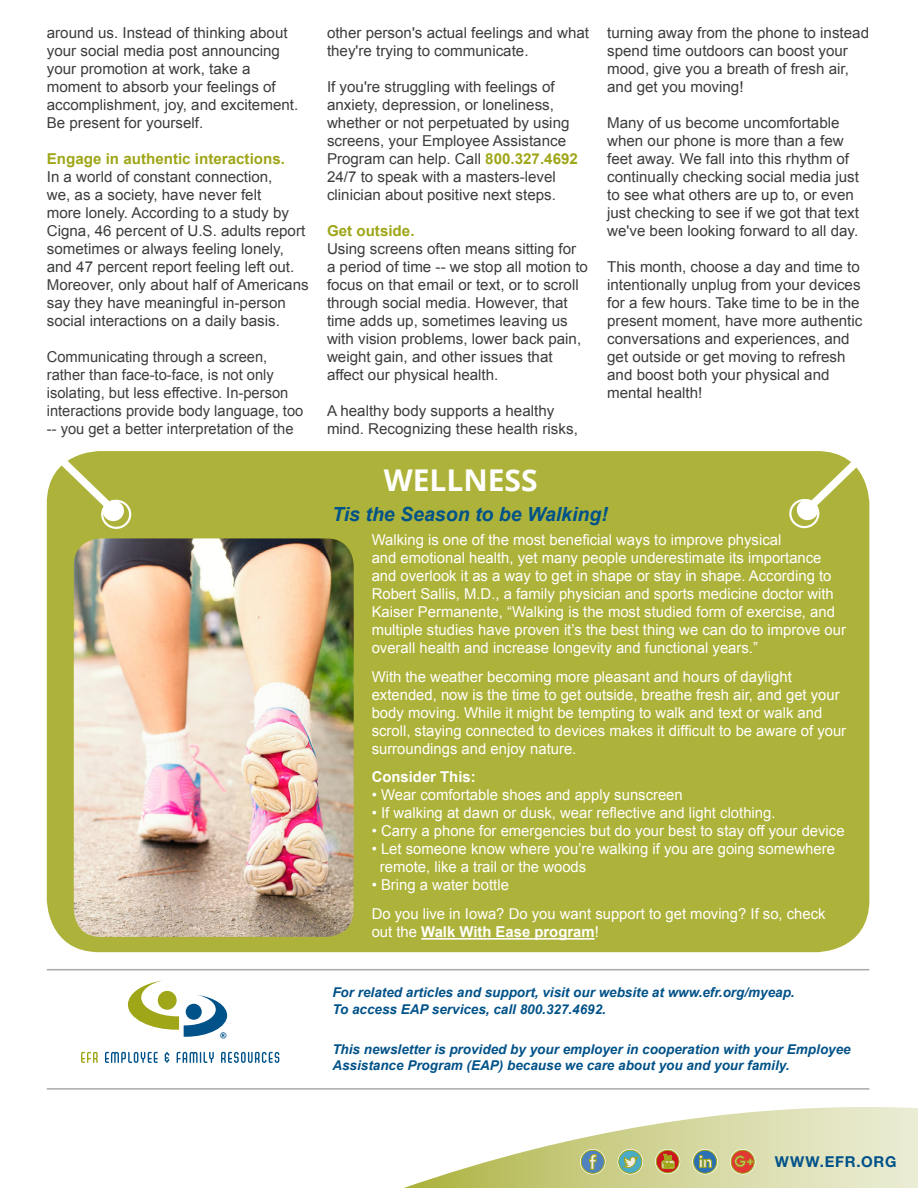
<style>
.page{position:relative;width:918px;height:1188px;background:#fff}
.page>*{position:absolute;margin:0;border:0;box-sizing:border-box;transform-origin:0 0}
.t1{font:700 30px "Open Sans";color:#fff}
.t2{font:italic 700 19.5px "Arial";color:#005288}
.t3{font:15px/18px "Arial";color:#3c3d3e}
.t4{font:15px/18px "Arial";color:#fff}
.t5{font:700 15px "Arial";color:#9fa617}
.t6{font:700 15px "Arial";color:#fff}
.t7{font:700 15px "Helvetica Neue";letter-spacing:.05em;color:#005288}
.t8{font:italic 700 13.5px/16.5px "Arial";color:#005288}
.t9{font:700 8.25px "Gill Sans";color:#005288}
.s1{font-weight:700;color:#9fa617}
.s2{font-weight:400}
</style>
<div class="page">
<hr style="left:47px;top:969px;width:822px;height:1px;background:#a7a9ac">
<hr style="left:47px;top:1088px;width:822px;height:2px;background:#a7a9ac">
<svg style="left:81px;top:1052px;width:17px;height:11px"></svg>
<svg style="left:105px;top:1052px;width:53px;height:11px"></svg>
<svg style="left:165px;top:1052px;width:4px;height:11px"></svg>
<svg style="left:177px;top:1052px;width:37px;height:11px"></svg>
<svg style="left:221px;top:1052px;width:58px;height:11px"></svg>
<svg style="left:128px;top:980px;width:99px;height:57px"></svg>
<div style="left:186px;top:1004px;width:16px;height:16px;background:#005288;border-radius:50%"></div>
<div style="left:47px;top:451px;width:822px;height:501px;background:#adb33a;border-radius:53px"></div>
<svg style="left:404px;top:1107px;width:514px;height:81px"></svg>
<svg style="left:46px;top:451px;width:78px;height:70px"></svg>
<svg style="left:797px;top:451px;width:73px;height:69px"></svg>
<div style="left:103px;top:500px;width:21px;height:21px;background:#fff;border-radius:50%"></div>
<div style="left:797px;top:499px;width:21px;height:21px;background:#fff;border-radius:50%"></div>
<div style="left:101px;top:500px;width:30px;height:29px;border:2px solid #fff;border-radius:50%"></div>
<div style="left:789px;top:499px;width:30px;height:29px;border:2px solid #fff;border-radius:50%"></div>
<hr style="left:421px;top:938px;width:174px;height:2px;background:#fff">
<img style="left:74px;top:538px;width:280px;height:399px">
<p class="t3" style="left:47px;top:24px;width:253px">around us. Instead of thinking about your social media post announcing your promotion at work, take a moment to absorb your feelings of accomplishment, joy, and excitement.<br>Be present for yourself.</p>
<p class="t5" style="left:47px;top:149px;width:240px">Engage in authentic interactions.</p>
<p class="t3" style="left:47px;top:168px;width:263px">In a world of constant connection,<br>we, as a society, have never felt<br>more lonely. According to a study by Cigna, 46 percent of U.S. adults report sometimes or always feeling lonely, and 47 percent report feeling left out.<br>Moreover, only about half of Americans say they have meaningful in-person social interactions on a daily basis.</p>
<p class="t3" style="left:47px;top:348px;width:258px">Communicating through a screen, rather than face-to-face, is not only isolating, but less effective. In-person interactions provide body language, too -- you get a better interpretation of the</p>
<p class="t9" style="left:220px;top:1030px;width:8px">®</p>
<p class="t3" style="left:327px;top:24px;width:264px">other person's actual feelings and what they're trying to communicate.</p>
<p class="t3" style="left:327px;top:78px;width:252px">If you're struggling with feelings of anxiety, depression, or loneliness, whether or not perpetuated by using screens, your Employee Assistance Program can help. Call <span class="s1">800.327.4692<br></span>24/7 to speak with a masters-level clinician about positive next steps.</p>
<p class="t5" style="left:327px;top:221px;width:89px">Get outside.</p>
<p class="t3" style="left:327px;top:240px;width:263px">Using screens often means sitting for a period of time -- we stop all motion to focus on that email or text, or to scroll through social media. However, that time adds up, sometimes leaving us with vision problems, lower back pain, weight gain, and other issues that affect our physical health.</p>
<p class="t3" style="left:327px;top:402px;width:252px">A healthy body supports a healthy mind. Recognizing these health risks,</p>
<h1 class="t1" style="left:384px;top:459px;width:155px">WELLNESS</h1>
<p class="t3" style="left:607px;top:24px;width:263px">turning away from the phone to instead spend time outdoors can boost your mood, give you a breath of fresh air, and get you moving!</p>
<p class="t3" style="left:607px;top:114px;width:253px">Many of us become uncomfortable when our phone is more than a few feet away. We fall into this rhythm of continually checking social media just to see what others are up to, or even just checking to see if we got that text we've been looking forward to all day.</p>
<p class="t3" style="left:607px;top:258px;width:257px">This month, choose a day and time to intentionally unplug from your devices for a few hours. Take time to be in the present moment, have more authentic conversations and experiences, and get outside or get moving to refresh and boost both your physical and mental health!</p>
<h2 class="t2" style="left:332px;top:501px;width:277px">Tis the Season to be Walking!</h2>
<p class="t4" style="left:372px;top:531px;width:476px">Walking is one of the most beneficial ways to improve physical<br>and emotional health, yet many people underestimate its importance and overlook it as a way to get in shape or stay in shape. According to Robert Sallis, M.D., a family physician and sports medicine doctor with Kaiser Permanente, “Walking is the most studied form of exercise, and multiple studies have proven it’s the best thing we can do to improve our overall health and increase longevity and functional years.”</p>
<p class="t4" style="left:372px;top:668px;width:476px">With the weather becoming more pleasant and hours of daylight extended, now is the time to get outside, breathe fresh air, and get your body moving. While it might be tempting to walk and text or walk and scroll, staying connected to devices makes it difficult to be aware of your surroundings and enjoy nature.</p>
<p class="t6" style="left:372px;top:767px;width:105px">Consider This:</p>
<p class="t4" style="left:372px;top:786px;width:313px">• Wear comfortable shoes and apply sunscreen</p>
<p class="t4" style="left:372px;top:804px;width:405px">• If walking at dawn or dusk, wear reflective and light clothing.</p>
<p class="t4" style="left:372px;top:822px;width:474px">• Carry a phone for emergencies but do your best to stay off your device</p>
<p class="t4" style="left:380px;top:840px;width:457px;text-indent:-8px">• Let someone know where you’re walking if you are going somewhere remote, like a trail or the woods</p>
<p class="t4" style="left:372px;top:871px;width:455px;line-height:28.8px">• Bring a water bottle<br>Do you live in Iowa? Do you want support to get moving? If so, check</p>
<p class="t6" style="left:372px;top:922px;width:229px"><span class="s2">out the</span> Walk With Ease program<span class="s2">!</span></p>
<p class="t8" style="left:332px;top:985px;width:464px">For related articles and support, visit our website at www.efr.org/myeap.<br>To access EAP services, call 800.327.4692.</p>
<p class="t8" style="left:332px;top:1041px;width:520px">This newsletter is provided by your employer in cooperation with your Employee<br>Assistance Program (EAP) because we care about you and your family.</p>
<p class="t7" style="left:775px;top:1150px;width:123px">WWW.EFR.ORG</p>
</div>
